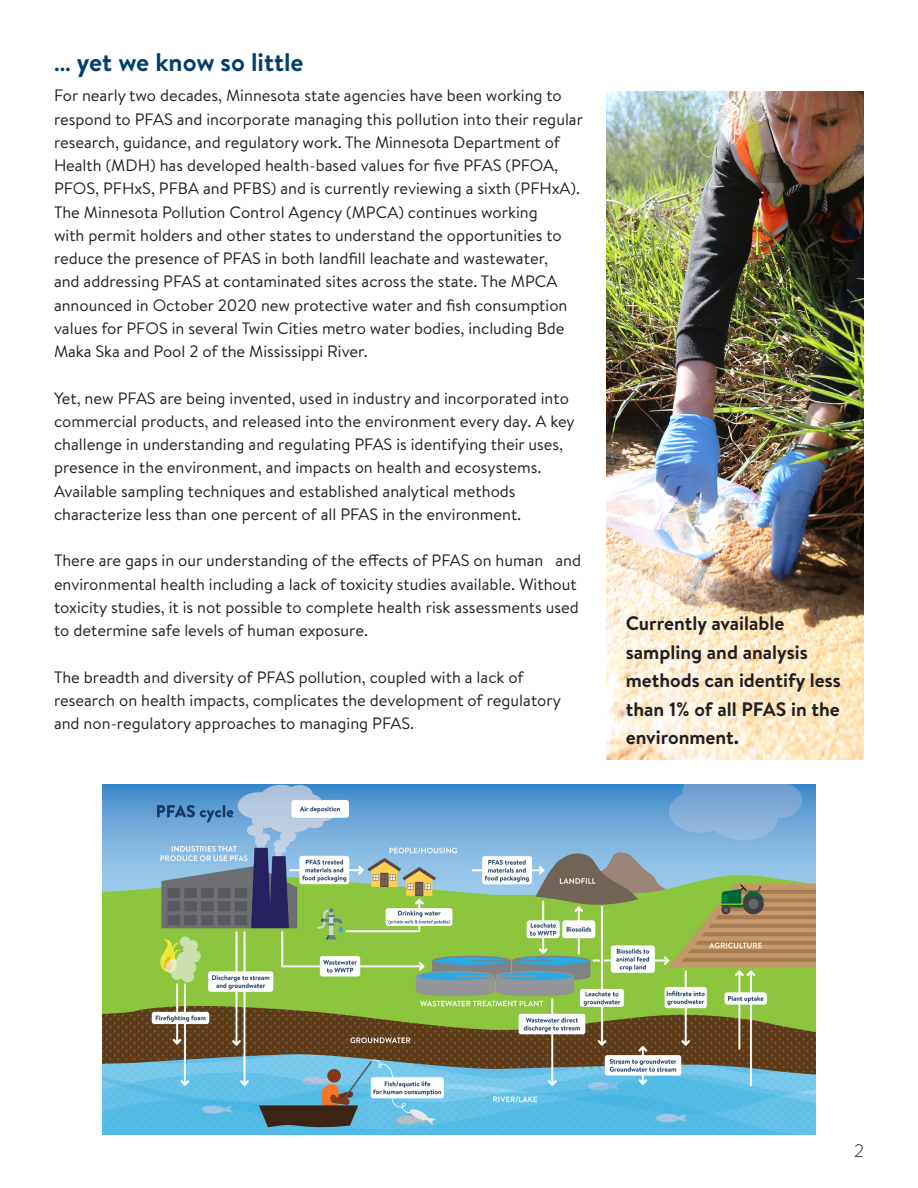
<style>
.page{position:relative;width:918px;height:1188px;background:#fff}
.page>*{position:absolute;margin:0;border:0;box-sizing:border-box;transform-origin:0 0}
.t1{font:700 25.5px "Brandon Text";color:#00406b}
.t2{font:700 19.5px/28.5px "Brandon Text";color:#231f20}
.t3{font:300 18px "Brandon Text";color:#231f20}
.t4{font:16.5px/23.2px "Brandon Text";color:#231f20}
</style>
<div class="page">
<img style="left:606px;top:91px;width:258px;height:668px">
<img style="left:103px;top:785px;width:712px;height:349px">
<p class="t1" style="left:54px;top:45px;width:251px">… yet we know so little</p>
<p class="t4" style="left:54px;top:83px;width:531px">For nearly two decades, Minnesota state agencies have been working to respond to PFAS and incorporate managing this pollution into their regular research, guidance, and regulatory work. The Minnesota Department of Health (MDH) has developed health-based values for five PFAS (PFOA, PFOS, PFHxS, PFBA and PFBS) and is currently reviewing a sixth (PFHxA).</p>
<p class="t4" style="left:54px;top:200px;width:515px">The Minnesota Pollution Control Agency (MPCA) continues working with permit holders and other states to understand the opportunities to reduce the presence of PFAS in both landfill leachate and wastewater, and addressing PFAS at contaminated sites across the state. The MPCA announced in October 2020 new protective water and fish consumption values for PFOS in several Twin Cities metro water bodies, including Bde Maka Ska and Pool 2 of the Mississippi River.</p>
<p class="t4" style="left:54px;top:386px;width:522px">Yet, new PFAS are being invented, used in industry and incorporated into commercial products, and released into the environment every day. A key challenge in understanding and regulating PFAS is identifying their uses, presence in the environment, and impacts on health and ecosystems.<br>Available sampling techniques and established analytical methods characterize less than one percent of all PFAS in the environment.</p>
<p class="t4" style="left:54px;top:548px;width:529px">There are gaps in our understanding of the effects of PFAS on human and environmental health including a lack of toxicity studies available. Without toxicity studies, it is not possible to complete health risk assessments used to determine safe levels of human exposure.</p>
<p class="t4" style="left:54px;top:665px;width:509px">The breadth and diversity of PFAS pollution, coupled with a lack of research on health impacts, complicates the development of regulatory and non-regulatory approaches to managing PFAS.</p>
<p class="t2" style="left:626px;top:609px;width:217px">Currently available sampling and analysis methods can identify less than 1% of all PFAS in the environment.</p>
<p class="t3" style="left:854px;top:1139px;width:11px">2</p>
</div>
